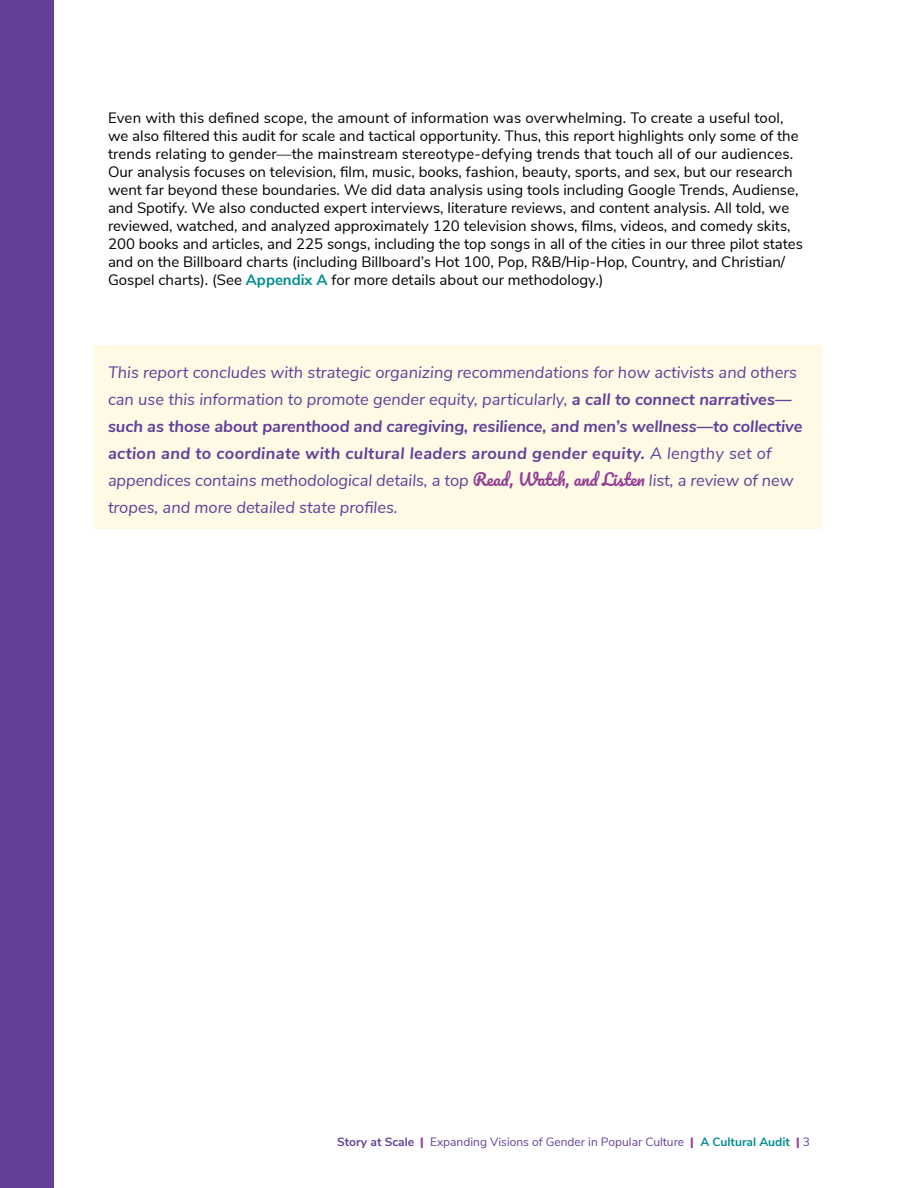
<style>
.page{position:relative;width:918px;height:1188px;background:#fff}
.page>*{position:absolute;margin:0;border:0;box-sizing:border-box;transform-origin:0 0}
.t1{font:italic 16.5px/27px "Nunito Sans";color:#634099}
.t2{font:15px/18px "Nunito Sans";color:#000}
.t3{font:12px "Nunito Sans";color:#634099}
.s1{font-weight:700;color:#028d8e}
.s2{font-weight:700}
.s3{font-family:"Pacifico";font-style:normal;color:#944096}
.s4{font-weight:900;color:#944096}
.s5{font-weight:700;color:#038c8f}
</style>
<div class="page">
<div style="left:0;top:0;width:54px;height:1188px;background:#634099"></div>
<div style="left:94px;top:346px;width:730px;height:183px;background:#fffae6"></div>
<p class="t2" style="left:108px;top:108px;width:697px">Even with this defined scope, the amount of information was overwhelming. To create a useful tool, we also filtered this audit for scale and tactical opportunity. Thus, this report highlights only some of the trends relating to gender—the mainstream stereotype-defying trends that touch all of our audiences.<br>Our analysis focuses on television, film, music, books, fashion, beauty, sports, and sex, but our research went far beyond these boundaries. We did data analysis using tools including Google Trends, Audiense, and Spotify. We also conducted expert interviews, literature reviews, and content analysis. All told, we reviewed, watched, and analyzed approximately 120 television shows, films, videos, and comedy skits, 200 books and articles, and 225 songs, including the top songs in all of the cities in our three pilot states and on the Billboard charts (including Billboard’s Hot 100, Pop, R&amp;B/Hip-Hop, Country, and Christian/ Gospel charts). (See <span class="s1">Appendix A</span> for more details about our methodology.)</p>
<p class="t1" style="left:108px;top:358px;width:696px">This report concludes with strategic organizing recommendations for how activists and others can use this information to promote gender equity, particularly, <span class="s2">a call to connect narratives— such as those about parenthood and caregiving, resilience, and men’s wellness—to collective action and to coordinate with cultural leaders around gender equity.</span> A lengthy set of appendices contains methodological details, a top <span class="s3">Read, Watch, and Listen</span> list, a review of new tropes, and more detailed state profiles.</p>
<p class="t3" style="left:337px;top:1133px;width:474px"><span class="s2">Story at Scale</span> <span class="s4">|</span> Expanding Visions of Gender in Popular Culture <span class="s4">|</span> <span class="s5">A Cultural Audit</span> <span class="s4">|</span> 3</p>
</div>
